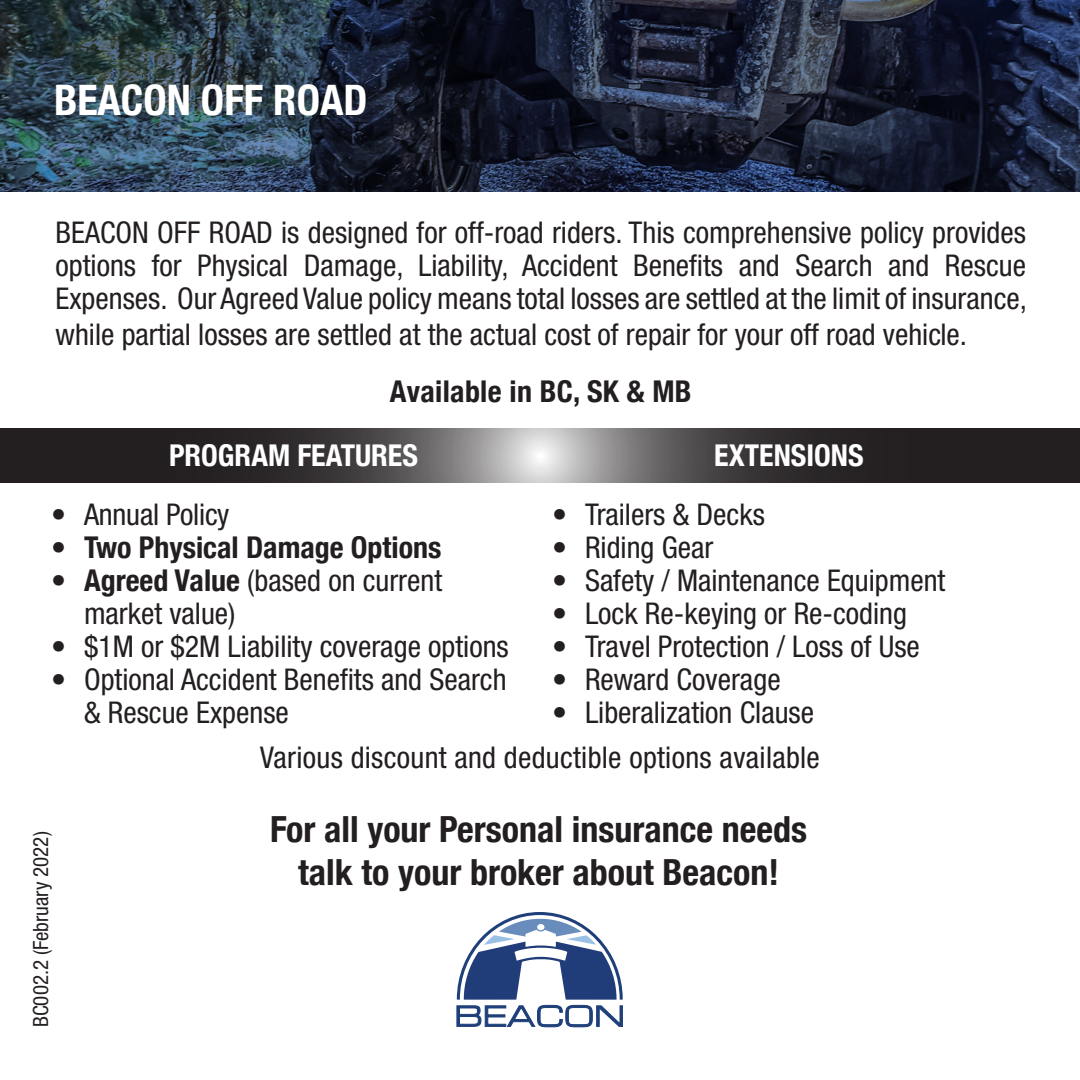
<style>
.page{position:relative;width:1080px;height:1080px;background:#fff}
.page>*{position:absolute;margin:0;border:0;box-sizing:border-box;transform-origin:0 0}
.t1{font:700 condensed 42px "Helvetica Neue";color:#fff}
.t2{font:700 condensed 36px/43.2px "Helvetica Neue";color:#231f20;text-align:center}
.t3{font:condensed 30px/33px "Helvetica Neue LT Std";color:#231f20}
.t4{font:700 condensed 30px "Helvetica Neue";color:#231f20}
.t5{font:700 condensed 30px "Helvetica Neue";color:#fff}
.t6{font:condensed 21px "Helvetica Neue LT Std";color:#231f20}
.s1{font-family:"Helvetica Neue LT Std";font-weight:400}
.s2{font-family:"Helvetica Neue";font-weight:700}
</style>
<div class="page">
<svg style="left:0;top:429px;width:1080px;height:54px;background:#484546"></svg>
<svg style="left:0;top:0;width:1080px;height:191px;background:#212c3e"></svg>
<svg style="left:457px;top:912px;width:166px;height:115px"></svg>
<p class="t1" style="left:54px;top:74px;width:315px">BEACON OFF ROAD</p>
<p class="t3" style="left:56px;top:216px;width:973px;text-align:justify">BEACON OFF ROAD is designed for off-road riders. This comprehensive policy provides options for Physical Damage, Liability, Accident Benefits and Search and Rescue Expenses. Our Agreed Value policy means total losses are settled at the limit of insurance,</p>
<p class="t3" style="left:56px;top:318px;width:913px">while partial losses are settled at the actual cost of repair for your off road vehicle.</p>
<p class="t4" style="left:390px;top:373px;width:303px">Available in BC, SK &amp; MB</p>
<p class="t5" style="left:169px;top:438px;width:250px">PROGRAM FEATURES</p>
<p class="t3" style="left:51px;top:498px;width:180px">• Annual Policy</p>
<p class="t4" style="left:51px;top:530px;width:392px"><span class="s1">•</span> Two Physical Damage Options</p>
<p class="t3" style="left:84px;top:564px;width:360px;text-indent:-33px">• <span class="s2">Agreed Value</span> (based on current market value)</p>
<p class="t3" style="left:51px;top:630px;width:459px">• $1M or $2M Liability coverage options</p>
<p class="t3" style="left:84px;top:663px;width:424px;text-indent:-33px">• Optional Accident Benefits and Search &amp; Rescue Expense</p>
<p class="t5" style="left:714px;top:438px;width:151px">EXTENSIONS</p>
<p class="t3" style="left:552px;top:498px;width:214px">• Trailers &amp; Decks</p>
<p class="t3" style="left:552px;top:531px;width:163px">• Riding Gear</p>
<p class="t3" style="left:552px;top:564px;width:395px">• Safety / Maintenance Equipment</p>
<p class="t3" style="left:552px;top:597px;width:357px">• Lock Re-keying or Re-coding</p>
<p class="t3" style="left:552px;top:630px;width:369px">• Travel Protection / Loss of Use</p>
<p class="t3" style="left:552px;top:663px;width:230px">• Reward Coverage</p>
<p class="t3" style="left:552px;top:696px;width:264px">• Liberalization Clause</p>
<p class="t6" style="left:29px;top:1027px;width:197px;rotate:-90deg">BC002.2 (February 2022)</p>
<p class="t3" style="left:260px;top:741px;width:561px">Various discount and deductible options available</p>
<p class="t2" style="left:270px;top:807px;width:538px">For all your Personal insurance needs talk to your broker about Beacon!</p>
</div>
